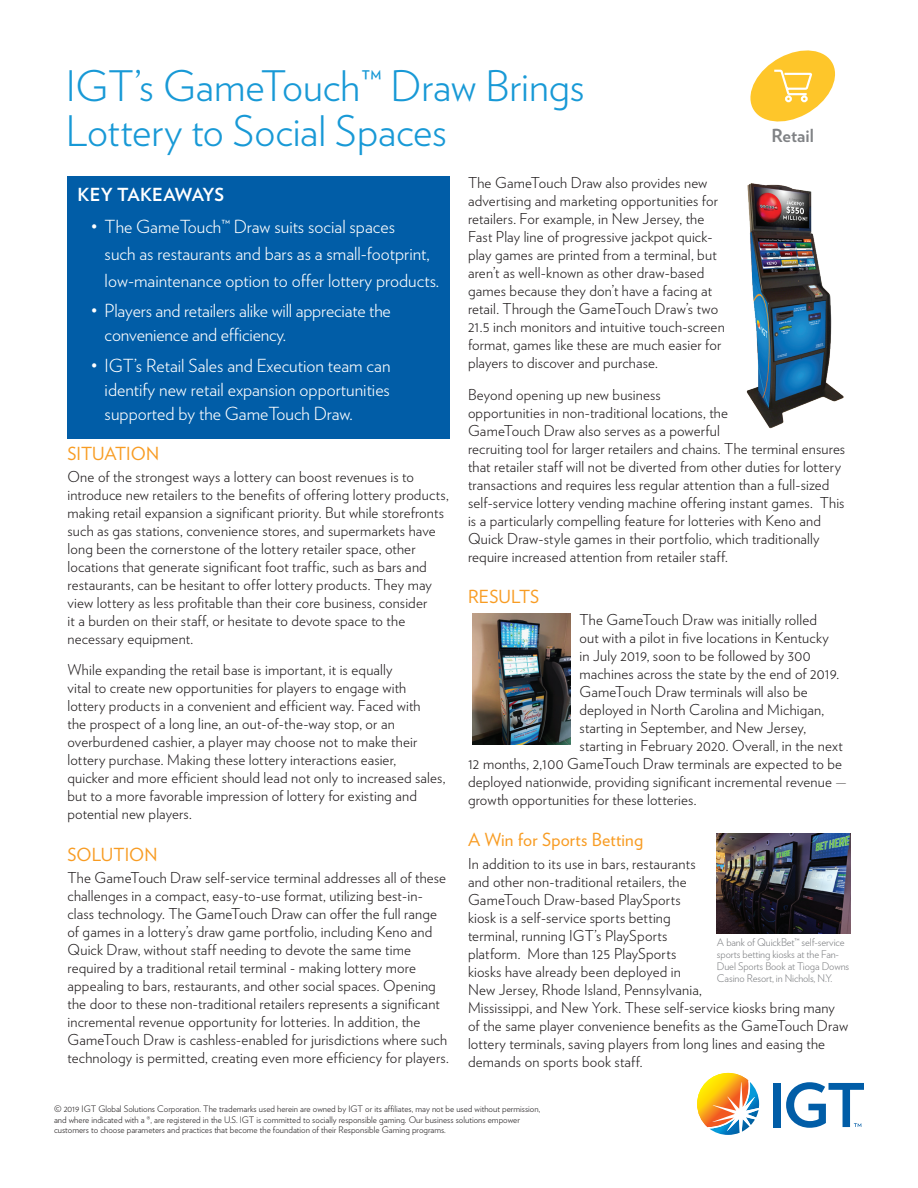
<style>
.page{position:relative;width:918px;height:1188px;background:#fff}
.page>*{position:absolute;margin:0;border:0;box-sizing:border-box;transform-origin:0 0}
.t1{font:300 42px/45px "Verlag";letter-spacing:-.005em;color:#1899d6}
.t2{font:300 18px/24px "Verlag";color:#fff}
.t3{font:18px "Verlag";letter-spacing:.005em;color:#f89c23}
.t4{font:700 18px "Verlag";letter-spacing:-.005em;color:#fff}
.t5{font:700 18px "Verlag";color:#808285}
.t6{font:300 15px/18px "Verlag";letter-spacing:.01em;color:#231f20}
.t7{font:300 10.5px/12px "Verlag";letter-spacing:-.01em;color:#808285}
.t8{font:300 9px/10.5px "Verlag";color:#231f20}
.s1{font-weight:200}
</style>
<div class="page">
<div style="left:68px;top:176px;width:382px;height:262px;background:#015da7"></div>
<img style="left:746px;top:183px;width:98px;height:246px">
<img style="left:472px;top:613px;width:99px;height:132px">
<div style="left:773px;top:1083px;width:8px;height:44px;background:#015da7"></div>
<svg style="left:697px;top:1073px;width:62px;height:62px"></svg>
<svg style="left:786px;top:1082px;width:78px;height:46px"></svg>
<img style="left:717px;top:833px;width:133px;height:100px">
<svg style="left:750px;top:50px;width:85px;height:72px"></svg>
<h1 class="t1" style="left:66px;top:61px;width:520px">IGT’s GameTouch™ Draw Brings<br>Lottery to Social Spaces</h1>
<p class="t4" style="left:78px;top:181px;width:148px">KEY TAKEAWAYS</p>
<p class="t2" style="left:105px;top:212px;width:336px;line-height:27px;text-indent:-14px">• The GameTouch™ Draw suits social spaces<br>such as restaurants and bars as a small-footprint, low-maintenance option to offer lottery products.</p>
<p class="t2" style="left:105px;top:298px;width:288px;text-indent:-14px">• Players and retailers alike will appreciate the convenience and efficiency.</p>
<p class="t2" style="left:105px;top:353px;width:287px;text-align:justify;text-indent:-14px">• IGT’s Retail Sales and Execution team can identify new retail expansion opportunities supported by the GameTouch Draw.</p>
<p class="t5" style="left:772px;top:121px;width:44px">Retail</p>
<p class="t6" style="left:468px;top:173px;width:258px">The GameTouch Draw also provides new advertising and marketing opportunities for retailers. For example, in New Jersey, the Fast Play line of progressive jackpot quick&shy;play games are printed from a terminal, but aren’t as well-known as other draw-based games because they don’t have a facing at retail. Through the GameTouch Draw’s two 21.5 inch monitors and intuitive touch-screen format, games like these are much easier for players to discover and purchase.</p>
<p class="t6" style="left:468px;top:384px;width:379px">Beyond opening up new business<br>opportunities in non-traditional locations, the<br>GameTouch Draw also serves as a powerful<br>recruiting tool for larger retailers and chains. The terminal ensures that retailer staff will not be diverted from other duties for lottery transactions and requires less regular attention than a full-sized self-service lottery vending machine offering instant games. This is a particularly compelling feature for lotteries with Keno and Quick Draw-style games in their portfolio, which traditionally require increased attention from retailer staff.</p>
<p class="t3" style="left:468px;top:583px;width:73px">RESULTS</p>
<p class="t6" style="left:579px;top:610px;width:239px">The GameTouch Draw was initially rolled</p>
<p class="t6" style="left:579px;top:628px;width:251px">out with a pilot in five locations in Kentucky</p>
<p class="t6" style="left:579px;top:646px;width:233px">in July 2019, soon to be followed by 300</p>
<p class="t6" style="left:579px;top:664px;width:261px">machines across the state by the end of 2019.</p>
<p class="t6" style="left:579px;top:682px;width:230px">GameTouch Draw terminals will also be</p>
<p class="t6" style="left:579px;top:700px;width:246px">deployed in North Carolina and Michigan,</p>
<p class="t6" style="left:579px;top:718px;width:228px">starting in September, and New Jersey,</p>
<p class="t6" style="left:579px;top:736px;width:265px">starting in February 2020. Overall, in the next</p>
<p class="t6" style="left:468px;top:754px;width:376px">12 months, 2,100 GameTouch Draw terminals are expected to be</p>
<p class="t6" style="left:468px;top:772px;width:380px">deployed nationwide, providing significant incremental revenue <span class="s1">—</span></p>
<p class="t6" style="left:468px;top:790px;width:230px">growth opportunities for these lotteries.</p>
<p class="t3" style="left:468px;top:826px;width:177px">A Win for Sports Betting</p>
<p class="t6" style="left:468px;top:854px;width:382px">In addition to its use in bars, restaurants<br>and other non-traditional retailers, the<br>GameTouch Draw-based PlaySports<br>kiosk is a self-service sports betting<br>terminal, running IGT’s PlaySports<br>platform. More than 125 PlaySports<br>kiosks have already been deployed in<br>New Jersey, Rhode Island, Pennsylvania,<br>Mississippi, and New York. These self-service kiosks bring many of the same player convenience benefits as the GameTouch Draw lottery terminals, saving players from long lines and easing the demands on sports book staff.</p>
<p class="t3" style="left:68px;top:440px;width:93px">SITUATION</p>
<p class="t6" style="left:68px;top:467px;width:383px">One of the strongest ways a lottery can boost revenues is to introduce new retailers to the benefits of offering lottery products, making retail expansion a significant priority. But while storefronts such as gas stations, convenience stores, and supermarkets have long been the cornerstone of the lottery retailer space, other locations that generate significant foot traffic, such as bars and restaurants, can be hesitant to offer lottery products. They may view lottery as less profitable than their core business, consider<br>it a burden on their staff, or hesitate to devote space to the necessary equipment.</p>
<p class="t6" style="left:68px;top:660px;width:380px">While expanding the retail base is important, it is equally<br>vital to create new opportunities for players to engage with lottery products in a convenient and efficient way. Faced with<br>the prospect of a long line, an out-of-the-way stop, or an overburdened cashier, a player may choose not to make their lottery purchase. Making these lottery interactions easier,<br>quicker and more efficient should lead not only to increased sales, but to a more favorable impression of lottery for existing and potential new players.</p>
<p class="t3" style="left:68px;top:841px;width:92px">SOLUTION</p>
<p class="t6" style="left:68px;top:868px;width:383px">The GameTouch Draw self-service terminal addresses all of these challenges in a compact, easy-to-use format, utilizing best-in&shy;class technology. The GameTouch Draw can offer the full range of games in a lottery’s draw game portfolio, including Keno and Quick Draw, without staff needing to devote the same time required by a traditional retail terminal - making lottery more appealing to bars, restaurants, and other social spaces. Opening the door to these non-traditional retailers represents a significant incremental revenue opportunity for lotteries. In addition, the GameTouch Draw is cashless-enabled for jurisdictions where such technology is permitted, creating even more efficiency for players.</p>
<p class="t7" style="left:717px;top:936px;width:134px">A bank of QuickBet™ self-service sports betting kiosks at the Fan-<br>Duel Sports Book at Tioga Downs<br>Casino Resort, in Nichols, N.Y.</p>
<p class="t8" style="left:54px;top:1103px;width:488px">© 2019 IGT Global Solutions Corporation. The trademarks used herein are owned by IGT or its affiliates, may not be used without permission, and where indicated with a ®, are registered in the U.S. IGT is committed to socially responsible gaming. Our business solutions empower customers to choose parameters and practices that become the foundation of their Responsible Gaming programs.</p>
</div>
